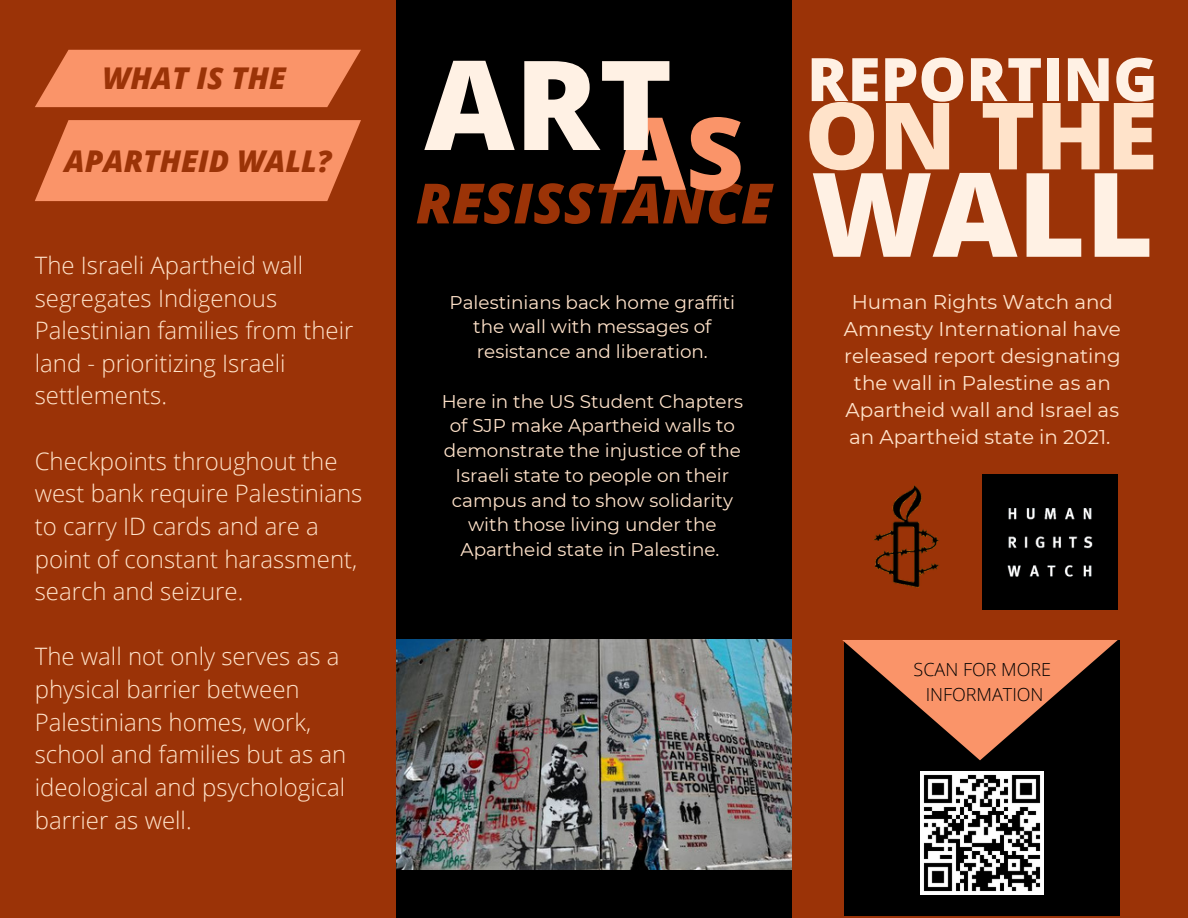
<style>
.page{position:relative;width:1188px;height:918px;background:#000}
.page>*{position:absolute;margin:0;border:0;box-sizing:border-box;transform-origin:0 0}
.t1{font:800 124.5px "Open Sans";color:#fff1e4}
.t2{font:800 117px "Open Sans";color:#fff1e4}
.t3{font:800 93px "Open Sans";color:#ffe3ca}
.t4{font:800 60px "Open Sans";color:#fff1e4}
.t5{font:italic 800 55.5px "Open Sans";color:#9b3307}
.t6{font:italic 800 30px "Open Sans";color:#9b3307}
.t7{font:300 24px/32.7px "Open Sans";color:#ffe3ca}
.t8{font:19.95px/27px "Montserrat";color:#ffe3ca;text-align:center}
.t9{font:18.45px/24.8px "Montserrat";color:#ffe3ca;text-align:center}
.t10{font:300 18px/24.8px "Open Sans";color:#000;text-align:center}
</style>
<div class="page">
<div style="left:0;top:0;width:396px;height:918px;background:#9b3307"></div>
<div style="left:792px;top:0;width:396px;height:918px;background:#9b3307"></div>
<img style="left:396px;top:640px;width:396px;height:229px">
<svg style="left:35px;top:50px;width:326px;height:57px;background:#f08a5e"></svg>
<svg style="left:35px;top:120px;width:326px;height:81px;background:#f0895e"></svg>
<img style="left:874px;top:485px;width:152px;height:125px">
<img style="left:982px;top:474px;width:135px;height:135px">
<div style="left:845px;top:640px;width:275px;height:276px;background:#000"></div>
<svg style="left:842px;top:640px;width:276px;height:120px"></svg>
<img style="left:921px;top:771px;width:123px;height:123px">
<p class="t6" style="left:102px;top:57px;width:185px">WHAT IS THE</p>
<p class="t6" style="left:65px;top:140px;width:268px">APARTHEID WALL?</p>
<p class="t7" style="left:35px;top:248px;width:320px">The Israeli Apartheid wall segregates Indigenous<br>Palestinian families from their land - prioritizing Israeli settlements.</p>
<p class="t7" style="left:35px;top:444px;width:329px">Checkpoints throughout the west bank require Palestinians to carry ID cards and are a point of constant harassment, search and seizure.</p>
<p class="t7" style="left:35px;top:640px;width:313px">The wall not only serves as a physical barrier between<br>Palestinians homes, work, school and families but as an ideological and psychological barrier as well.</p>
<h3 class="t4" style="left:807px;top:37px;width:352px">REPORTING</h3>
<h1 class="t1" style="left:424px;top:17px;width:321px">AR <sub>S</sub></h1>
<h3 class="t3" style="left:599px;top:70px;width:560px"><sup>T</sup> ON THE</h3>
<h3 class="t5" style="left:416px;top:164px;width:358px">RESISST<sup>A</sup>ANCE</h3>
<h2 class="t2" style="left:811px;top:132px;width:344px">WALL</h2>
<p class="t8" style="left:844px;top:289px;width:278px">Human Rights Watch and<br>Amnesty International have released report designating the wall in Palestine as an<br>Apartheid wall and Israel as an Apartheid state in 2021.</p>
<p class="t9" style="left:450px;top:290px;width:287px">Palestinians back home graffiti the wall with messages of resistance and liberation.</p>
<p class="t9" style="left:442px;top:389px;width:303px">Here in the US Student Chapters of SJP make Apartheid walls to demonstrate the injustice of the<br>Israeli state to people on their campus and to show solidarity with those living under the<br>Apartheid state in Palestine.</p>
<p class="t10" style="left:914px;top:657px;width:139px">SCAN FOR MORE<br>INFORMATION</p>
</div>
